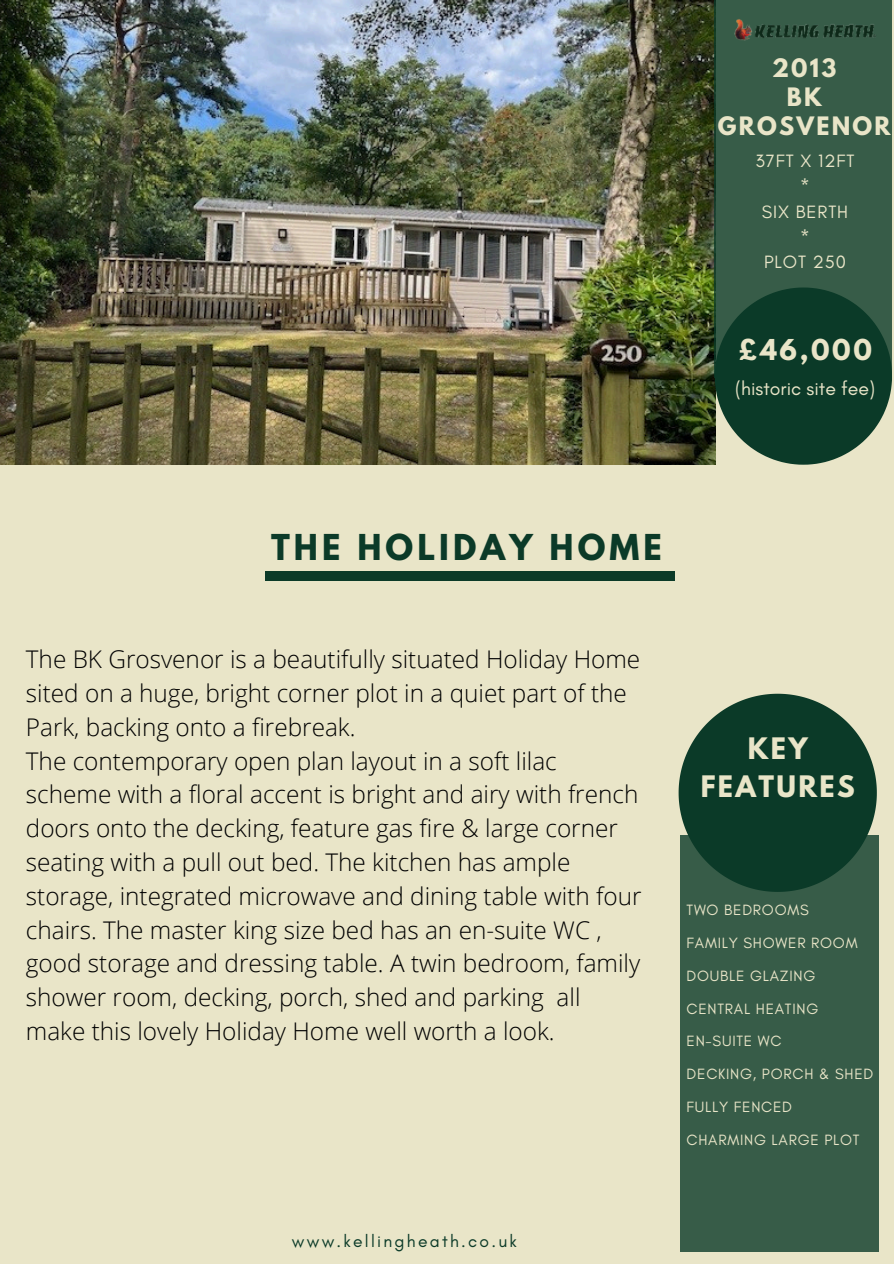
<style>
.page{position:relative;width:894px;height:1264px;background:#fff}
.page>*{position:absolute;margin:0;border:0;box-sizing:border-box;transform-origin:0 0}
.t1{font:700 31.65px "League Spartan";letter-spacing:.13em;color:#0b3a28}
.t2{font:700 26.25px/38.2px "League Spartan";letter-spacing:.09em;color:#e9e5c8;text-align:center}
.t3{font:700 25.5px "League Spartan";color:#e9e5c8}
.t4{font:300 24.3px/33.8px "Open Sans";color:#000}
.t5{font:700 22.5px/29.2px "League Spartan";letter-spacing:.1em;color:#e9e5c8;text-align:center}
.t6{font:19.5px "Glacial Indifference";color:#e9e5c8}
.t7{font:18.15px/25.3px "Glacial Indifference";letter-spacing:.05em;color:#e9e5c8;text-align:center}
.t8{font:17.4px "Glacial Indifference";letter-spacing:.13em;color:#0b3a28}
.t9{font:15.15px "Glacial Indifference";letter-spacing:.05em;color:#e9e5c8}
</style>
<div class="page">
<div style="left:0;top:0;width:893px;height:1263px;background:#e9e5c8"></div>
<img style="left:0;top:0;width:715px;height:465px">
<div style="left:714px;top:0;width:177px;height:377px;background:#375c48"></div>
<img style="left:734px;top:19px;width:142px;height:22px">
<svg style="left:714px;top:287px;width:177px;height:177px"></svg>
<div style="left:264px;top:571px;width:410px;height:10px;background:#0b3a28"></div>
<svg style="left:678px;top:693px;width:198px;height:142px"></svg>
<svg style="left:680px;top:835px;width:198px;height:417px;background:#335945"></svg>
<p class="t5" style="left:717px;top:56px;width:174px">2013<br>BK<br>GROSVENOR</p>
<h6 class="t7" style="left:755px;top:148px;width:100px">37FT X 12FT *<br>SIX BERTH *<br>PLOT 250</h6>
<h3 class="t3" style="left:738px;top:337px;width:135px">£46,000</h3>
<h1 class="t6" style="left:735px;top:376px;width:141px">(historic site fee)</h1>
<p class="t1" style="left:271px;top:531px;width:392px">THE HOLIDAY HOME</p>
<h4 class="t4" style="left:26px;top:642px;width:617px">The BK Grosvenor is a beautifully situated Holiday Home sited on a huge, bright corner plot in a quiet part of the Park, backing onto a firebreak.<br>The contemporary open plan layout in a soft lilac scheme with a floral accent is bright and airy with french doors onto the decking, feature gas fire &amp; large corner seating with a pull out bed. The kitchen has ample storage, integrated microwave and dining table with four chairs. The master king size bed has an en-suite WC , good storage and dressing table. A twin bedroom, family shower room, decking, porch, shed and parking all make this lovely Holiday Home well worth a look.</h4>
<h2 class="t8" style="left:292px;top:1230px;width:226px">www.kellingheath.co.uk</h2>
<p class="t2" style="left:700px;top:732px;width:155px">KEY<br>FEATURES</p>
<h2 class="t9" style="left:686px;top:900px;width:124px">TWO BEDROOMS</h2>
<p class="t9" style="left:686px;top:933px;width:172px">FAMILY SHOWER ROOM</p>
<p class="t9" style="left:686px;top:966px;width:130px">DOUBLE GLAZING</p>
<p class="t9" style="left:686px;top:999px;width:133px">CENTRAL HEATING</p>
<p class="t9" style="left:686px;top:1032px;width:96px">EN-SUITE WC</p>
<p class="t9" style="left:686px;top:1064px;width:188px">DECKING, PORCH &amp; SHED</p>
<p class="t9" style="left:686px;top:1097px;width:107px">FULLY FENCED</p>
<p class="t9" style="left:686px;top:1130px;width:174px">CHARMING LARGE PLOT</p>
</div>
